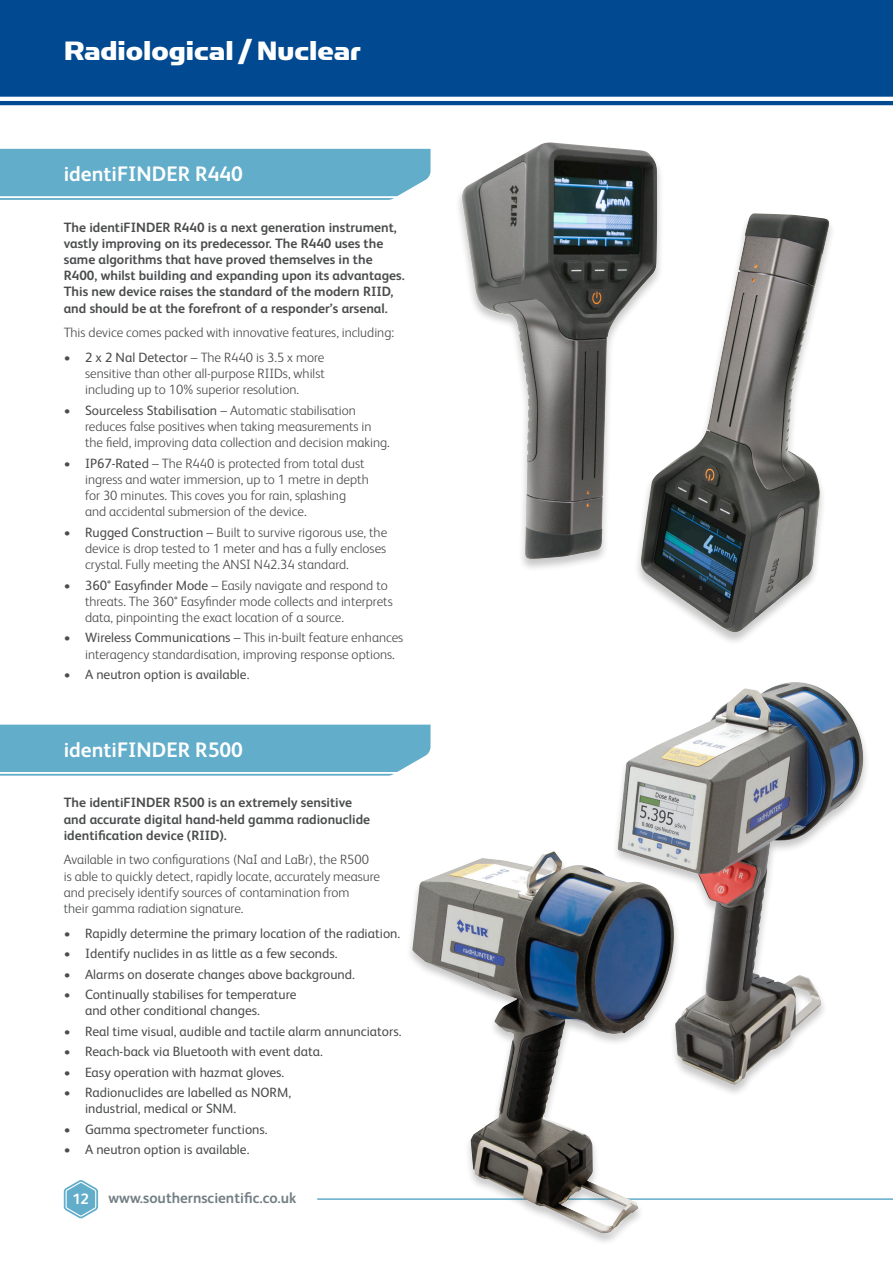
<style>
.page{position:relative;width:893px;height:1263px;background:#fff}
.page>*{position:absolute;margin:0;border:0;box-sizing:border-box;transform-origin:0 0}
.t1{font:30px "Simian Display Chimpanzee";color:#fff}
.t2{font:700 21px "FS Albert Pro";color:#fff}
.t3{font:700 15px "FS Albert Pro";color:#737f85}
.t4{font:700 15px "FS Albert Pro";color:#fff}
.Bullets{font:300 13.5px/16.2px "FS Albert Pro";color:#4b4c4d}
.t5{font:13.5px/16.2px "FS Albert Pro";color:#4b4c4d}
.Bullets-2{font:700 13.5px/16.2px "FS Albert Pro";color:#4b4c4d}
.s1{font-weight:400}
</style>
<div class="page">
<svg style="left:64px;top:1180px;width:34px;height:38px"></svg>
<div style="left:0;top:0;width:893px;height:105px;background:#014990"></div>
<svg style="left:317px;top:1198px;width:576px;height:2px"></svg>
<svg style="left:0;top:149px;width:431px;height:51px;background:#6ab1cd"></svg>
<img style="left:640px;top:213px;width:189px;height:419px">
<div style="left:455px;top:142px;width:209px;height:430px;background:#231f20;opacity:.25"></div>
<img style="left:461px;top:142px;width:196px;height:417px">
<svg style="left:0;top:725px;width:431px;height:51px;background:#6ab2cd"></svg>
<img style="left:616px;top:682px;width:251px;height:411px">
<div style="left:406px;top:850px;width:275px;height:396px;background:#231f20;opacity:.25"></div>
<img style="left:412px;top:850px;width:226px;height:383px">
<p class="t1" style="left:64px;top:35px;width:299px">Radiological / Nuclear</p>
<p class="t2" style="left:64px;top:159px;width:181px">identiFINDER R440</p>
<p class="Bullets-2" style="left:64px;top:218px;width:342px">The identiFINDER R440 is a next generation instrument, vastly improving on its predecessor. The R440 uses the same algorithms that have proved themselves in the R400, whilst building and expanding upon its advantages.<br>This new device raises the standard of the modern RIID, and should be at the forefront of a responder’s arsenal.</p>
<p class="Bullets" style="left:64px;top:324px;width:332px">This device comes packed with innovative features, including:</p>
<p class="Bullets" style="left:85px;top:348px;width:241px;text-align:justify;text-indent:-21px"><span class="s1">• 2 x 2 Nal Detector</span> – The R440 is 3.5 x more sensitive than other all-purpose RIIDs, whilst including up to 10% superior resolution.</p>
<p class="Bullets" style="left:85px;top:401px;width:306px;text-indent:-21px"><span class="s1">• Sourceless Stabilisation</span> – Automatic stabilisation reduces false positives when taking measurements in the field, improving data collection and decision making.</p>
<p class="Bullets" style="left:85px;top:454px;width:285px;text-indent:-21px"><span class="s1">• IP67-Rated</span> – The R440 is protected from total dust ingress and water immersion, up to 1 metre in depth for 30 minutes. This coves you for rain, splashing and accidental submersion of the device.</p>
<p class="Bullets" style="left:85px;top:523px;width:304px;text-align:justify;text-indent:-21px"><span class="s1">• Rugged Construction</span> – Built to survive rigorous use, the device is drop tested to 1 meter and has a fully encloses crystal. Fully meeting the ANSI N42.34 standard.</p>
<p class="Bullets" style="left:85px;top:576px;width:309px;text-indent:-21px"><span class="s1">• 360° Easyfinder Mode</span> – Easily navigate and respond to threats. The 360° Easyfinder mode collects and interprets data, pinpointing the exact location of a source.</p>
<p class="Bullets" style="left:85px;top:629px;width:320px;text-indent:-21px"><span class="s1">• Wireless Communications</span> – This in-built feature enhances interagency standardisation, improving response options.</p>
<p class="t5" style="left:64px;top:665px;width:187px">• A neutron option is available.</p>
<p class="t2" style="left:64px;top:735px;width:181px">identiFINDER R500</p>
<p class="Bullets-2" style="left:64px;top:794px;width:308px">The identiFINDER R500 is an extremely sensitive and accurate digital hand-held gamma radionuclide identification device (RIID).</p>
<p class="Bullets" style="left:64px;top:851px;width:318px">Available in two configurations (NaI and LaBr), the R500 is able to quickly detect, rapidly locate, accurately measure and precisely identify sources of contamination from<br>their gamma radiation signature.</p>
<p class="t5" style="left:64px;top:924px;width:338px">• Rapidly determine the primary location of the radiation.</p>
<p class="t5" style="left:64px;top:944px;width:275px">• Identify nuclides in as little as a few seconds.</p>
<p class="t5" style="left:64px;top:965px;width:293px">• Alarms on doserate changes above background.</p>
<p class="t5" style="left:85px;top:985px;width:213px;text-indent:-21px">• Continually stabilises for temperature and other conditional changes.</p>
<p class="t5" style="left:64px;top:1022px;width:339px">• Real time visual, audible and tactile alarm annunciators.</p>
<p class="t5" style="left:64px;top:1042px;width:261px">• Reach-back via Bluetooth with event data.</p>
<p class="t5" style="left:64px;top:1063px;width:222px">• Easy operation with hazmat gloves.</p>
<p class="t5" style="left:85px;top:1083px;width:208px;text-indent:-21px">• Radionuclides are labelled as NORM, industrial, medical or SNM.</p>
<p class="t5" style="left:64px;top:1120px;width:205px">• Gamma spectrometer functions.</p>
<p class="t5" style="left:64px;top:1140px;width:187px">• A neutron option is available.</p>
<p class="t4" style="left:73px;top:1189px;width:18px">12</p>
<p class="t3" style="left:108px;top:1187px;width:190px">www.southernscientific.co.uk</p>
</div>
